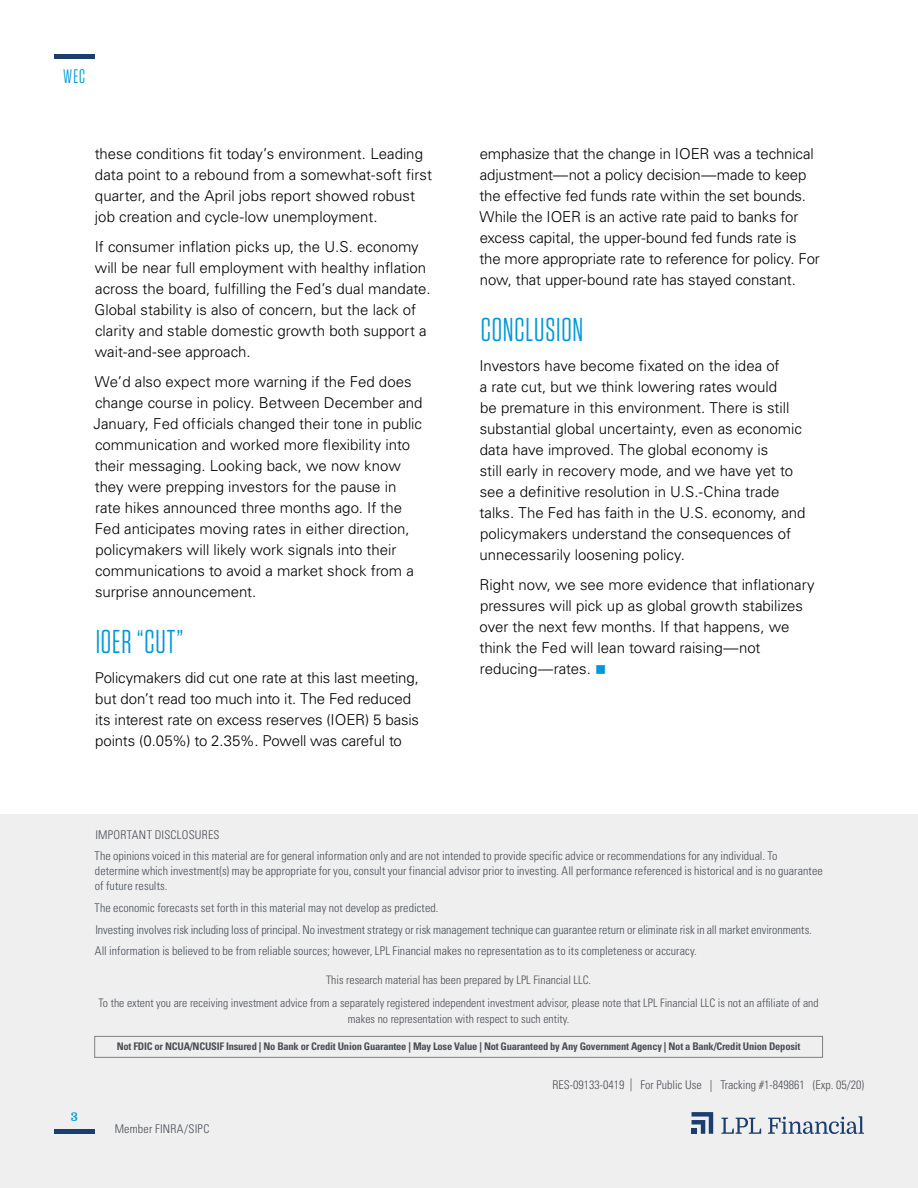
<style>
.page{position:relative;width:918px;height:1188px;background:#fff}
.page>*{position:absolute;margin:0;border:0;box-sizing:border-box;transform-origin:0 0}
.t1{font:33px "Tungsten Narrow";letter-spacing:.025em;color:#0098d8}
.t2{font:19.5px "Tungsten Narrow";color:#0098d8}
.t3{font:300 15px/21px "Univers LT Std";color:#000}
.t4{font:300 condensed 12px/15px "Univers LT Std";letter-spacing:.005em;color:#484f55}
.t5{font:300 condensed 12px "Univers LT Std";color:#4b4f54}
.t6{font:300 condensed 12px "Univers LT Std";letter-spacing:.02em;color:#4b4f54}
.t7{font:700 12px "Domine";color:#0098d8}
.t8{font:300 condensed 11.7px/22.8px "Univers LT Std";color:#4b4f54;text-align:center}
.t9{font:700 condensed 10.5px "Univers LT Std";letter-spacing:-.02em;color:#4b4f54}
.s1{color:#0098d8}
.s2{font-size:12.9px}
</style>
<div class="page">
<div style="left:0;top:947px;width:918px;height:241px;background:#efeff0"></div>
<hr style="left:54px;top:1130px;width:40px;height:4px;background:#1b3e6f">
<div style="left:94px;top:1036px;width:729px;height:22px;border:1px solid #807f83"></div>
<hr style="left:54px;top:54px;width:40px;height:4px;background:#1b3e6f">
<svg style="left:692px;top:1112px;width:21px;height:22px"></svg>
<svg style="left:721px;top:1118px;width:40px;height:16px"></svg>
<svg style="left:768px;top:1116px;width:96px;height:18px"></svg>
<div style="left:0;top:814px;width:918px;height:157px;background:#efeff0"></div>
<h2 class="t2" style="left:63px;top:67px;width:24px">WEC</h2>
<p class="t3" style="left:95px;top:144px;width:339px">these conditions fit today’s environment. Leading data point to a rebound from a somewhat-soft first quarter, and the April jobs report showed robust job creation and cycle-low unemployment.</p>
<p class="t3" style="left:95px;top:237px;width:338px">If consumer inflation picks up, the U.S. economy will be near full employment with healthy inflation across the board, fulfilling the Fed’s dual mandate.<br>Global stability is also of concern, but the lack of clarity and stable domestic growth both support a wait-and-see approach.</p>
<p class="t3" style="left:93px;top:372px;width:331px">We’d also expect more warning if the Fed does change course in policy. Between December and January, Fed officials changed their tone in public communication and worked more flexibility into their messaging. Looking back, we now know they were prepping investors for the pause in rate hikes announced three months ago. If the Fed anticipates moving rates in either direction, policymakers will likely work signals into their communications to avoid a market shock from a surprise announcement.</p>
<h1 class="t1" style="left:96px;top:625px;width:89px">IOER “CUT”</h1>
<p class="t3" style="left:95px;top:667px;width:326px">Policymakers did cut one rate at this last meeting, but don’t read too much into it. The Fed reduced its interest rate on excess reserves (IOER) 5 basis points (0.05%) to 2.35%. Powell was careful to</p>
<p class="t3" style="left:479px;top:144px;width:342px">emphasize that the change in IOER was a technical adjustment—not a policy decision—made to keep the effective fed funds rate within the set bounds.<br>While the IOER is an active rate paid to banks for excess capital, the upper-bound fed funds rate is the more appropriate rate to reference for policy. For now, that upper-bound rate has stayed constant.</p>
<h1 class="t1" style="left:481px;top:313px;width:104px">CONCLUSION</h1>
<p class="t3" style="left:479px;top:355px;width:328px">Investors have become fixated on the idea of<br>a rate cut, but we think lowering rates would<br>be premature in this environment. There is still substantial global uncertainty, even as economic data have improved. The global economy is<br>still early in recovery mode, and we have yet to see a definitive resolution in U.S.-China trade talks. The Fed has faith in the U.S. economy, and policymakers understand the consequences of unnecessarily loosening policy.</p>
<p class="t3" style="left:479px;top:574px;width:337px">Right now, we see more evidence that inflationary pressures will pick up as global growth stabilizes over the next few months. If that happens, we think the Fed will lean toward raising—not reducing—rates. <span class="s1">■</span></p>
<p class="t7" style="left:71px;top:1110px;width:9px">3</p>
<p class="t6" style="left:95px;top:827px;width:126px">IMPORTANT DISCLOSURES</p>
<p class="t4" style="left:94px;top:849px;width:730px">The opinions voiced in this material are for general information only and are not intended to provide specific advice or recommendations for any individual. To determine which investment(s) may be appropriate for you, consult your financial advisor prior to investing. All performance referenced is historical and is no guarantee of future results.</p>
<p class="t4" style="left:94px;top:897px;width:719px;line-height:21.8px">The economic forecasts set forth in this material may not develop as predicted.<br>Investing involves risk including loss of principal. No investment strategy or risk management technique can guarantee return or eliminate risk in all market environments.<br>All information is believed to be from reliable sources; however, LPL Financial makes no representation as to its completeness or accuracy.</p>
<p class="t8" style="left:99px;top:968px;width:722px">This research material has been prepared by LPL Financial LLC.<br>To the extent you are receiving investment advice from a separately registered independent investment advisor, please note that LPL Financial LLC is not an affiliate of and</p>
<p class="t8" style="left:348px;top:1007px;width:223px">makes no representation with respect to such entity.</p>
<p class="t9" style="left:117px;top:1040px;width:685px">Not FDIC or NCUA/NCUSIF Insured | No Bank or Credit Union Guarantee | May Lose Value | Not Guaranteed by Any Government Agency | Not a Bank/Credit Union Deposit</p>
<p class="t4" style="left:115px;top:1121px;width:96px">Member FINRA/SIPC</p>
<p class="t5" style="left:552px;top:1078px;width:313px">RES-09133-0419 <span class="s2">|</span> For Public Use | Tracking #1-849861 (Exp. 05/20)</p>
</div>
